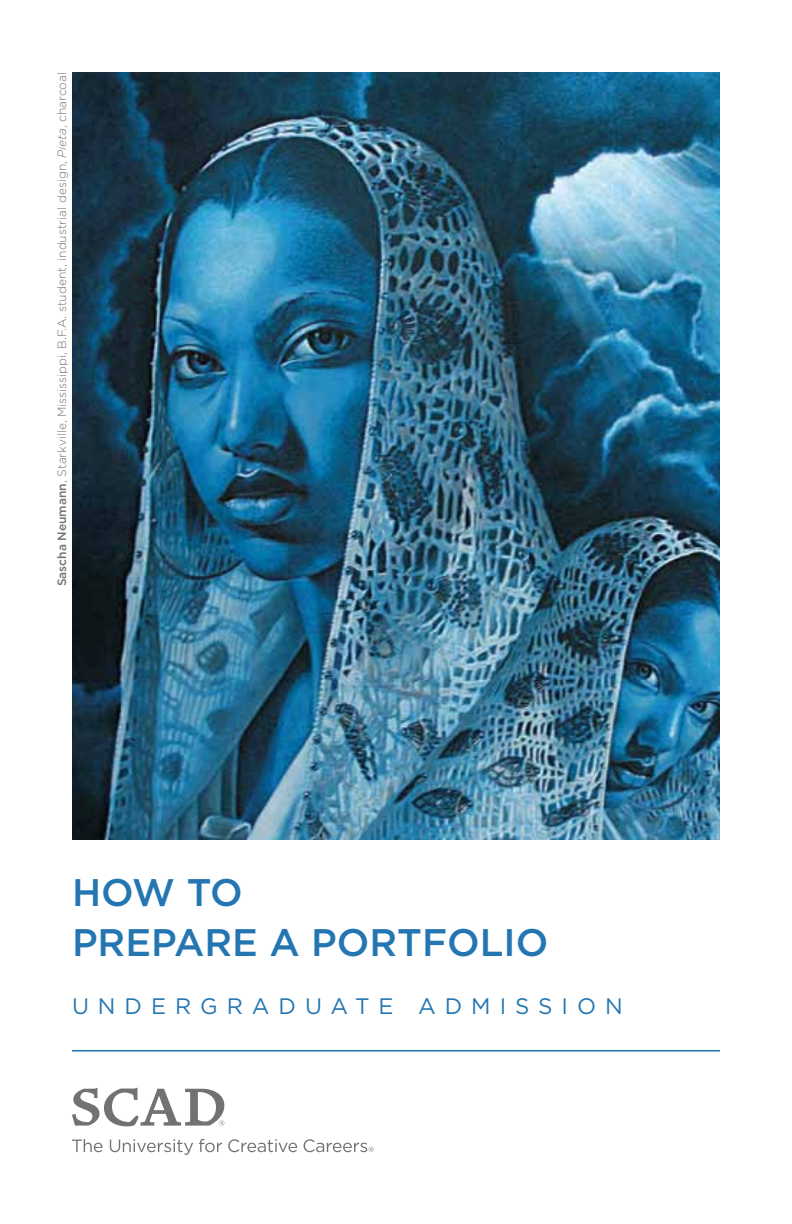
<style>
.page{position:relative;width:792px;height:1224px;background:#fff}
.page>*{position:absolute;margin:0;border:0;box-sizing:border-box;transform-origin:0 0}
.t1{font:500 38.4px/50px "Gotham";color:#2376b1}
.t2{font:22.4px "Gotham";letter-spacing:.4em;color:#2376b1}
.t3{font:300 12px "Gotham";color:#727273}
.s1{font-weight:500}
.s2{font-style:italic}
</style>
<div class="page">
<hr style="left:72px;top:1050px;width:648px;height:2px;background:#2376b1">
<img style="left:72px;top:72px;width:648px;height:767px">
<svg style="left:72px;top:1088px;width:152px;height:38px"></svg>
<svg style="left:72px;top:1139px;width:31px;height:13px"></svg>
<svg style="left:110px;top:1139px;width:83px;height:16px"></svg>
<svg style="left:199px;top:1139px;width:23px;height:13px"></svg>
<svg style="left:228px;top:1139px;width:69px;height:13px"></svg>
<svg style="left:304px;top:1139px;width:70px;height:13px"></svg>
<p class="t3" style="left:54px;top:586px;width:516px;rotate:-90deg"><span class="s1">Sascha Neumann</span>, Starkville, Mississippi, B.F.A. student, industrial design, <span class="s2">Pieta</span>, charcoal</p>
<h1 class="t1" style="left:72px;top:867px;width:478px">HOW TO<br>PREPARE A PORTFOLIO</h1>
<h2 class="t2" style="left:72px;top:992px;width:369px">UNDERGRADUATE AD</h2>
<h2 class="t2" style="left:471px;top:992px;width:148px">MISSION</h2>
</div>
